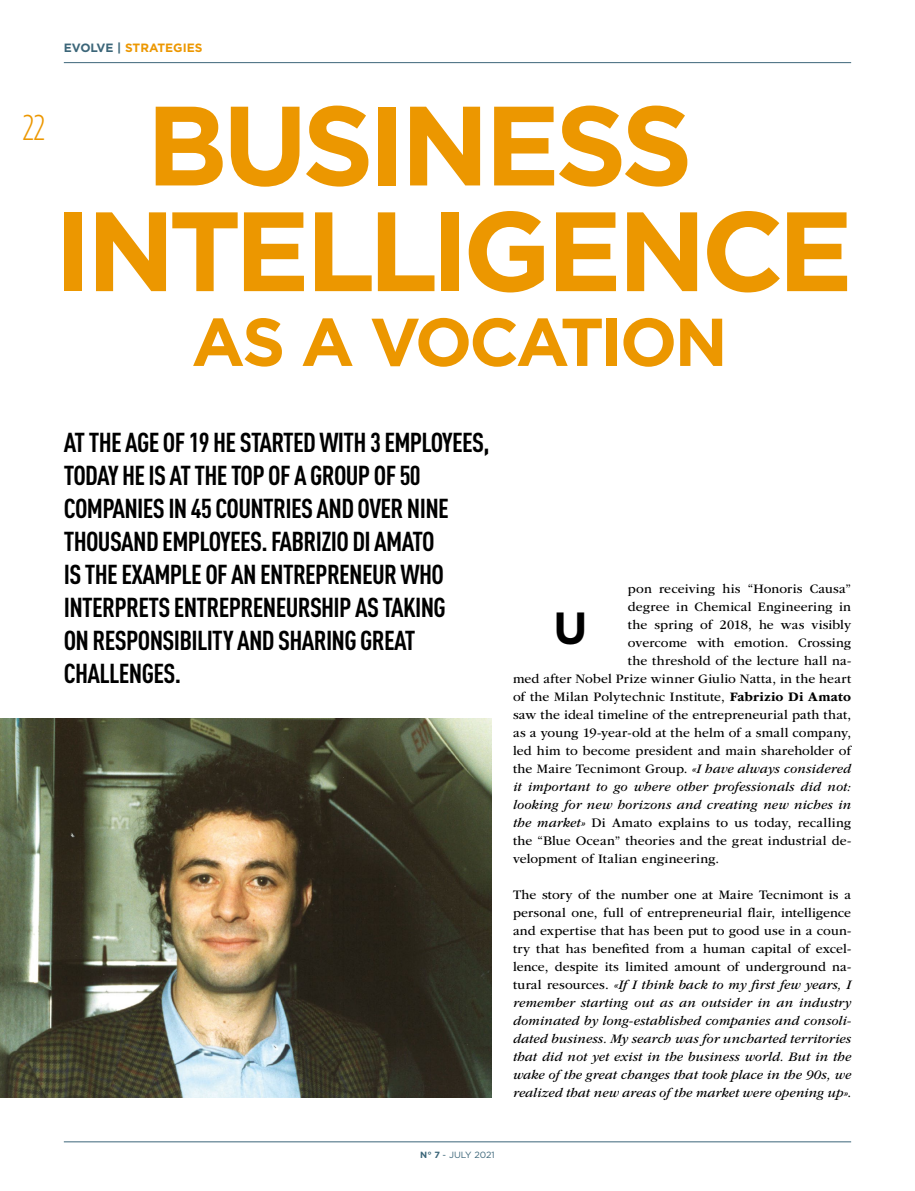
<style>
.page{position:relative;width:915px;height:1191px;background:#fff}
.page>*{position:absolute;margin:0;border:0;box-sizing:border-box;transform-origin:0 0}
.t1{font:700 112.5px/105.6px "Gotham HTF";letter-spacing:-.05em;color:#ec9700}
.t2{font:700 67.5px "Gotham HTF";letter-spacing:-.045em;color:#ec9700}
.t3{font:700 45px "Gotham HTF";color:#000}
.t4{font:300 condensed 36px "Gotham HTF";color:#ec9700}
.t5{font:700 27px/33px "DIN Cond";letter-spacing:-.025em;color:#000}
.t6{font:italic 13.5px/18px "ITC Garamond Std";letter-spacing:.01em;color:#000;text-align:justify}
.t7{font:13.5px "ITC Garamond Std";letter-spacing:.01em;color:#000}
.t8{font:700 12px "Gotham HTF";color:#ec9700}
.t9{font:9px "Gotham HTF";color:#3c6679}
.s1{color:#3c6679}
.s2{font-weight:700}
.s3{font-style:italic}
.s4{font-style:normal}
</style>
<div class="page">
<hr style="left:64px;top:1141px;width:786px;height:1px;background:#3c6679">
<hr style="left:64px;top:62px;width:786px;height:1px;background:#3c6679">
<img style="left:0;top:718px;width:491px;height:379px">
<p class="t8" style="left:64px;top:41px;width:140px"><span class="s1">EVOLVE |</span> STRATEGIES</p>
<h3 class="t4" style="left:22px;top:108px;width:24px">22</h3>
<h1 class="t1" style="left:54px;top:90px;width:800px;text-indent:92px">BUSINESS<br>INTELLIGENCE</h1>
<h2 class="t2" style="left:191px;top:303px;width:537px">AS A VOCATION</h2>
<p class="t5" style="left:64px;top:425px;width:427px">AT THE AGE OF 19 HE STARTED WITH 3 EMPLOYEES, TODAY HE IS AT THE TOP OF A GROUP OF 50<br>COMPANIES IN 45 COUNTRIES AND OVER NINE THOUSAND EMPLOYEES. FABRIZIO DI AMATO<br>IS THE EXAMPLE OF AN ENTREPRENEUR WHO INTERPRETS ENTREPRENEURSHIP AS TAKING<br>ON RESPONSIBILITY AND SHARING GREAT CHALLENGES.</p>
<p class="t7" style="left:627px;top:581px;width:224px">pon receiving his “Honoris Causa”</p>
<p class="t7" style="left:627px;top:599px;width:225px">degree in Chemical Engineering in</p>
<p class="t7" style="left:627px;top:617px;width:224px">the spring of 2018, he was visibly</p>
<p class="t7" style="left:627px;top:635px;width:225px">overcome with emotion. Crossing</p>
<p class="t7" style="left:627px;top:653px;width:225px">the threshold of the lecture hall na-</p>
<p class="t7" style="left:513px;top:671px;width:339px">med after Nobel Prize winner Giulio Natta, in the heart</p>
<p class="t7" style="left:513px;top:689px;width:339px">of the Milan Polytechnic Institute, <span class="s2">Fabrizio Di Amato</span></p>
<p class="t7" style="left:513px;top:707px;width:339px">saw the ideal timeline of the entrepreneurial path that,</p>
<p class="t7" style="left:513px;top:725px;width:339px">as a young 19-year-old at the helm of a small company,</p>
<p class="t7" style="left:513px;top:743px;width:339px">led him to become president and main shareholder of</p>
<p class="t7" style="left:513px;top:761px;width:339px">the Maire Tecnimont Group. <span class="s3">«I have always considered</span></p>
<p class="t6" style="left:513px;top:777px;width:339px">it important to go where other professionals did not:</p>
<p class="t6" style="left:513px;top:795px;width:339px">looking for new horizons and creating new niches in</p>
<p class="t7" style="left:513px;top:815px;width:339px"><span class="s3">the market»</span> Di Amato explains to us today, recalling</p>
<p class="t7" style="left:513px;top:833px;width:339px">the “Blue Ocean” theories and the great industrial de-</p>
<p class="t7" style="left:513px;top:851px;width:207px">velopment of Italian engineering.</p>
<p class="t6" style="left:513px;top:885px;width:339px"><span class="s4">The story of the number one at Maire Tecnimont is a personal one, full of entrepreneurial flair, intelligence and expertise that has been put to good use in a coun&shy;try that has benefited from a human capital of excel&shy;lence, despite its limited amount of underground na&shy;tural resources.</span> «If I think back to my first few years, I remember starting out as an outsider in an industry dominated by long-established companies and consoli&shy;dated business. My search was for uncharted territories that did not yet exist in the business world. But in the wake of the great changes that took place in the 90s, we realized that new areas of the market were opening up»<span class="s4">.</span></p>
<h3 class="t3" style="left:553px;top:601px;width:36px">U</h3>
<p class="t9" style="left:420px;top:1149px;width:76px"><span class="s2">N° 7</span> - JULY 2021</p>
</div>
